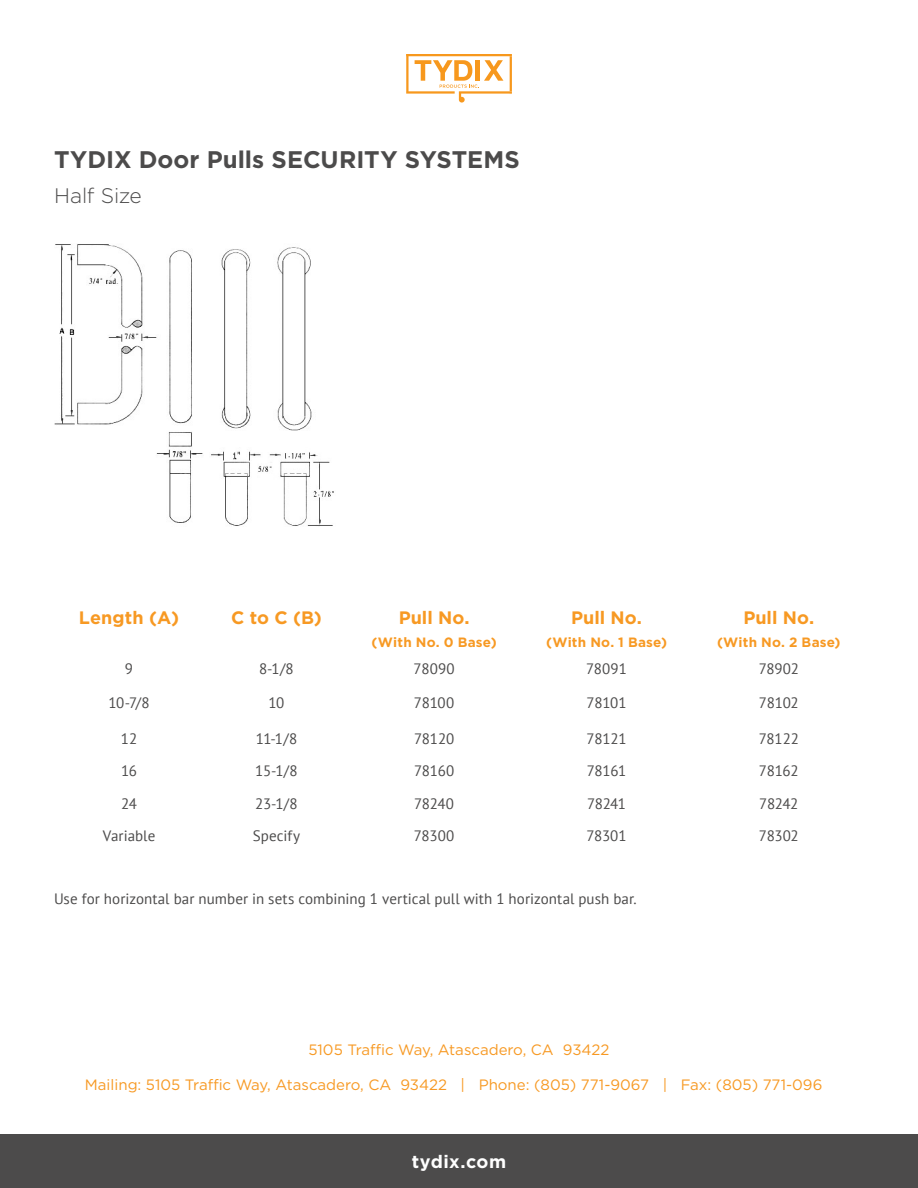
<style>
.page{position:relative;width:918px;height:1188px;background:#fff}
.page>*{position:absolute;margin:0;border:0;box-sizing:border-box;transform-origin:0 0}
.t1{font:700 24px "Gotham";color:#4c4b4b}
.t2{font:300 21px "Gotham";letter-spacing:-.01em;color:#4c4b4b}
.t3{font:700 18px "Gotham";letter-spacing:.005em;color:#f79923}
.t4{font:700 18px "Gotham";letter-spacing:.025em;color:#fff}
.graph_paragraph{font:15px "PT Sans";letter-spacing:-.02em;color:#4c4b4b}
.t5{font:15px "Gotham";color:#f79923}
.Specific{font:15px "PT Sans";letter-spacing:.005em;color:#4c4b4b}
.graph_paragraph-2{font:15px "PT Sans";color:#4c4b4b}
.graph_paragraph-3{font:15px "PT Sans";letter-spacing:.005em;color:#4c4b4b}
.t6{font:700 13.5px "Gotham";letter-spacing:.015em;color:#f79923}
.s1{color:#fff}
</style>
<div class="page">
<svg style="left:406px;top:54px;width:106px;height:49px"></svg>
<div style="left:0;top:1134px;width:918px;height:54px;background:#4c4b4b"></div>
<img style="left:54px;top:244px;width:280px;height:282px">
<h1 class="t1" style="left:54px;top:143px;width:468px">TYDIX Door Pulls SECURITY SYSTEMS</h1>
<h3 class="t2" style="left:54px;top:182px;width:89px">Half Size</h3>
<h2 class="t3" style="left:79px;top:606px;width:102px">Length (A)</h2>
<h2 class="t3" style="left:231px;top:606px;width:92px">C to C (B)</h2>
<h2 class="t3" style="left:399px;top:606px;width:72px">Pull No.</h2>
<h2 class="t6" style="left:372px;top:633px;width:127px">(With No. 0 Base)</h2>
<h2 class="t3" style="left:571px;top:606px;width:72px">Pull No.</h2>
<h2 class="t6" style="left:546px;top:633px;width:122px">(With No. 1 Base)</h2>
<h2 class="t3" style="left:743px;top:606px;width:72px">Pull No.</h2>
<h2 class="t6" style="left:717px;top:633px;width:125px">(With No. 2 Base)</h2>
<p class="graph_paragraph" style="left:125px;top:659px;width:10px">9</p>
<p class="graph_paragraph" style="left:259px;top:659px;width:36px">8-1/8</p>
<p class="graph_paragraph" style="left:414px;top:659px;width:43px">78090</p>
<p class="graph_paragraph" style="left:586px;top:659px;width:42px">78091</p>
<p class="graph_paragraph" style="left:759px;top:659px;width:42px">78902</p>
<p class="graph_paragraph" style="left:108px;top:693px;width:43px">10-7/8</p>
<p class="graph_paragraph" style="left:268px;top:693px;width:18px">10</p>
<p class="graph_paragraph" style="left:414px;top:693px;width:42px">78100</p>
<p class="graph_paragraph" style="left:587px;top:693px;width:42px">78101</p>
<p class="graph_paragraph" style="left:759px;top:693px;width:41px">78102</p>
<p class="graph_paragraph" style="left:121px;top:729px;width:18px">12</p>
<p class="graph_paragraph" style="left:256px;top:729px;width:43px">11-1/8</p>
<p class="graph_paragraph" style="left:414px;top:729px;width:42px">78120</p>
<p class="graph_paragraph" style="left:587px;top:729px;width:41px">78121</p>
<p class="graph_paragraph" style="left:759px;top:729px;width:42px">78122</p>
<p class="graph_paragraph" style="left:121px;top:761px;width:18px">16</p>
<p class="graph_paragraph" style="left:255px;top:761px;width:44px">15-1/8</p>
<p class="graph_paragraph" style="left:414px;top:761px;width:42px">78160</p>
<p class="graph_paragraph" style="left:587px;top:761px;width:41px">78161</p>
<p class="graph_paragraph" style="left:759px;top:761px;width:41px">78162</p>
<p class="graph_paragraph" style="left:121px;top:794px;width:17px">24</p>
<p class="graph_paragraph" style="left:255px;top:794px;width:44px">23-1/8</p>
<p class="graph_paragraph" style="left:414px;top:794px;width:42px">78240</p>
<p class="graph_paragraph" style="left:587px;top:794px;width:40px">78241</p>
<p class="graph_paragraph" style="left:759px;top:794px;width:41px">78242</p>
<p class="graph_paragraph-2" style="left:103px;top:826px;width:54px">Variable</p>
<p class="graph_paragraph-3" style="left:253px;top:826px;width:49px">Specify</p>
<p class="graph_paragraph" style="left:414px;top:826px;width:42px">78300</p>
<p class="graph_paragraph" style="left:586px;top:826px;width:42px">78301</p>
<p class="graph_paragraph" style="left:759px;top:826px;width:41px">78302</p>
<p class="Specific" style="left:54px;top:889px;width:584px">Use for horizontal bar number in sets combining 1 vertical pull with 1 horizontal push bar.</p>
<p class="t5" style="left:308px;top:1040px;width:303px">5105 Traffic Way, Atascadero, CA 93422</p>
<p class="t5" style="left:85px;top:1075px;width:750px">Mailing: 5105 Traffic Way, Atascadero, CA 93422 | Phone: (805) 771-9067 | Fax: (805) 771-096<span class="s1">0</span></p>
<p class="t4" style="left:412px;top:1150px;width:96px">tydix.com</p>
</div>
